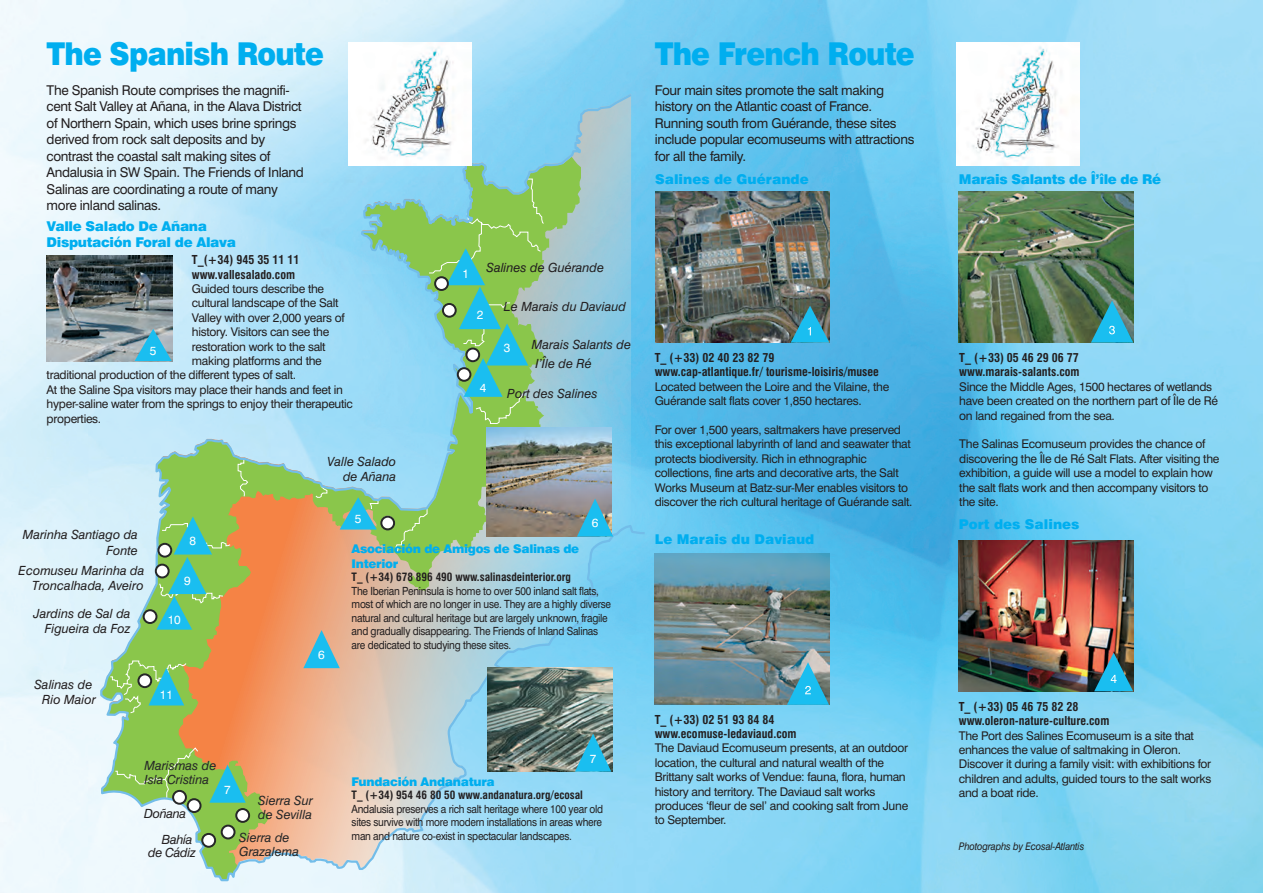
<style>
.page{position:relative;width:1263px;height:893px;background:#fff}
.page>*{position:absolute;margin:0;border:0;box-sizing:border-box;transform-origin:0 0}
.t1{font:900 31.5px "Swiss 721 BT";letter-spacing:-.03em;color:#00aeef;scale:.9 1}
.t2{font:13.5px/16.5px "Swiss 721 BT";letter-spacing:-.025em;color:#231f20}
.t3{font:900 13.5px/16.2px "Swiss 721 BT";letter-spacing:-.025em;color:#00aeef}
.t4{font:900 13.5px "Swiss 721 BT";color:#00aeef}
.t5{font:italic 12.6px/15.1px "Swiss 721 BT";color:#231f20;text-align:right}
.t6{font:italic 12.6px/13.5px "Swiss 721 BT";color:#262728}
.t7{font:italic 12.6px/13.5px "Swiss 721 BT";letter-spacing:-.025em;color:#231f20;text-align:right}
.t8{font:12px/14.4px "Swiss 721 BT";letter-spacing:-.025em;color:#231f20}
.t9{font:700 condensed 12px/14.4px "Swiss 721 BT";color:#231f20}
.t10{font:900 12px/14.4px "Swiss 721 BT";letter-spacing:-.025em;color:#00aeef}
.t11{font:12px "Swiss 721 BT";color:#fff}
.t12{font:11.25px/13.5px "Swiss 721 BT";letter-spacing:-.025em;color:#231f20;text-align:justify;scale:.9 1}
.t13{font:700 condensed 11.25px "Swiss 721 BT";color:#231f20}
.t14{font:italic 10.5px "Swiss 721 BT";letter-spacing:-.015em;color:#231f20;scale:.9 1}
</style>
<div class="page">
<img style="left:0;top:0;width:1263px;height:893px">
<svg style="left:99px;top:92px;width:548px;height:792px;background:#b0d0c9"></svg>
<svg style="left:428px;top:178px;width:117px;height:219px;background:#7ec68e"></svg>
<div style="left:458px;top:368px;width:12px;height:13px;background:#fff;border-radius:50%"></div>
<div style="left:457px;top:367px;width:14px;height:15px;border:2px solid #262728;border-radius:50%"></div>
<div style="left:466px;top:348px;width:13px;height:13px;background:#fff;border-radius:50%"></div>
<div style="left:465px;top:348px;width:15px;height:14px;border:2px solid #262728;border-radius:50%"></div>
<div style="left:158px;top:544px;width:13px;height:13px;background:#fff;border-radius:50%"></div>
<div style="left:157px;top:543px;width:15px;height:15px;border:2px solid #262728;border-radius:50%"></div>
<div style="left:156px;top:565px;width:13px;height:12px;background:#fff;border-radius:50%"></div>
<div style="left:155px;top:564px;width:15px;height:14px;border:2px solid #262728;border-radius:50%"></div>
<div style="left:144px;top:610px;width:12px;height:13px;background:#fff;border-radius:50%"></div>
<div style="left:143px;top:609px;width:14px;height:15px;border:2px solid #262728;border-radius:50%"></div>
<div style="left:173px;top:791px;width:13px;height:13px;background:#fff;border-radius:50%"></div>
<div style="left:172px;top:790px;width:15px;height:15px;border:2px solid #262728;border-radius:50%"></div>
<div style="left:188px;top:799px;width:13px;height:13px;background:#fff;border-radius:50%"></div>
<div style="left:187px;top:798px;width:15px;height:15px;border:2px solid #262728;border-radius:50%"></div>
<div style="left:202px;top:834px;width:13px;height:13px;background:#fff;border-radius:50%"></div>
<div style="left:201px;top:833px;width:15px;height:15px;border:2px solid #262728;border-radius:50%"></div>
<img style="left:349px;top:43px;width:123px;height:123px">
<img style="left:957px;top:43px;width:123px;height:123px">
<img style="left:47px;top:255px;width:125px;height:106px">
<img style="left:486px;top:427px;width:126px;height:109px">
<img style="left:959px;top:191px;width:174px;height:152px">
<img style="left:655px;top:554px;width:174px;height:151px">
<img style="left:959px;top:540px;width:174px;height:151px">
<img style="left:655px;top:191px;width:174px;height:152px">
<img style="left:487px;top:668px;width:125px;height:104px">
<svg style="left:135px;top:329px;width:37px;height:32px"></svg>
<svg style="left:1091px;top:301px;width:42px;height:42px;background:#35959f"></svg>
<svg style="left:791px;top:306px;width:38px;height:37px"></svg>
<svg style="left:787px;top:662px;width:42px;height:43px;background:#58abc3"></svg>
<svg style="left:1094px;top:653px;width:39px;height:38px"></svg>
<svg style="left:575px;top:734px;width:36px;height:38px"></svg>
<svg style="left:577px;top:499px;width:36px;height:38px"></svg>
<svg style="left:303px;top:630px;width:37px;height:38px"></svg>
<h1 class="t1" style="left:47px;top:35px;width:310px">The Spanish Route</h1>
<h1 class="t1" style="left:655px;top:35px;width:290px">The French Route</h1>
<p class="t2" style="left:47px;top:82px;width:259px">The Spanish Route comprises the magnifi&shy;cent Salt Valley at Añana, in the Alava District of Northern Spain, which uses brine springs derived from rock salt deposits and by contrast the coastal salt making sites of Andalusia in SW Spain. The Friends of Inland Salinas are coordinating a route of many more inland salinas.</p>
<p class="t2" style="left:655px;top:82px;width:261px">Four main sites promote the salt making history on the Atlantic coast of France.<br>Running south from Guérande, these sites include popular ecomuseums with attractions for all the family.</p>
<p class="t4" style="left:655px;top:171px;width:155px">Salines de Guérande</p>
<p class="t3" style="left:959px;top:171px;width:204px">Marais Salants de Î’île de Ré</p>
<p class="t3" style="left:47px;top:218px;width:191px">Valle Salado De Añana<br>Disputación Foral de Alava</p>
<p class="t9" style="left:192px;top:253px;width:109px">T_(+34) 945 35 11 11 www.vallesalado.com</p>
<p class="t8" style="left:192px;top:281px;width:134px">Guided tours describe the</p>
<p class="t8" style="left:192px;top:296px;width:148px">cultural landscape of the Salt</p>
<p class="t8" style="left:192px;top:310px;width:154px">Valley with over 2,000 years of</p>
<p class="t8" style="left:192px;top:325px;width:139px">history. Visitors can see the</p>
<p class="t8" style="left:192px;top:339px;width:135px">restoration work to the salt</p>
<p class="t8" style="left:192px;top:353px;width:131px">making platforms and the</p>
<p class="t8" style="left:47px;top:368px;width:251px">traditional production of the different types of salt.</p>
<p class="t8" style="left:47px;top:382px;width:298px">At the Saline Spa visitors may place their hands and feet in</p>
<p class="t8" style="left:47px;top:397px;width:308px">hyper-saline water from the springs to enjoy their therapeutic</p>
<p class="t8" style="left:47px;top:411px;width:56px">properties.</p>
<p class="t11" style="left:150px;top:343px;width:8px">5</p>
<p class="t5" style="left:327px;top:454px;width:70px">Valle Salado de Añana</p>
<p class="t11" style="left:355px;top:512px;width:8px">5</p>
<p class="t11" style="left:462px;top:266px;width:8px">1</p>
<p class="t5" style="left:486px;top:260px;width:119px">Salines de Guérande</p>
<p class="t11" style="left:477px;top:307px;width:8px">2</p>
<p class="t11" style="left:480px;top:380px;width:8px">4</p>
<p class="t5" style="left:504px;top:299px;width:123px">Le Marais du Daviaud</p>
<p class="t5" style="left:532px;top:334px;width:101px;line-height:19.6px;text-align:left">Marais Salants de<br>I’Île de Ré</p>
<p class="t11" style="left:504px;top:341px;width:8px">3</p>
<p class="t5" style="left:507px;top:386px;width:92px">Port des Salines</p>
<p class="t11" style="left:592px;top:516px;width:8px">6</p>
<p class="t5" style="left:23px;top:527px;width:117px;line-height:15.8px">Marinha Santiago da<br>Fonte</p>
<p class="t5" style="left:19px;top:563px;width:127px;line-height:14.5px">Ecomuseu Marinha da<br>Troncalhada, Aveiro</p>
<p class="t5" style="left:34px;top:607px;width:98px;line-height:14.5px">Jardins de Sal da<br>Figueira da Foz</p>
<p class="t11" style="left:190px;top:534px;width:8px">8</p>
<p class="t11" style="left:184px;top:574px;width:8px">9</p>
<p class="t11" style="left:168px;top:612px;width:15px">10</p>
<p class="t5" style="left:34px;top:677px;width:63px">Salinas de<br>Rio Maior</p>
<p class="t11" style="left:160px;top:687px;width:15px">11</p>
<p class="t6" style="left:144px;top:759px;width:74px">Marismas de<br>Isla Cristina</p>
<p class="t11" style="left:224px;top:782px;width:8px">7</p>
<p class="t11" style="left:318px;top:647px;width:8px">6</p>
<p class="t6" style="left:258px;top:794px;width:56px">Sierra Sur</p>
<p class="t5" style="left:144px;top:806px;width:44px">Doñana</p>
<p class="t6" style="left:258px;top:807px;width:55px">de Sevilla</p>
<p class="t7" style="left:148px;top:832px;width:49px">Bahía de Cádiz</p>
<p class="t6" style="left:239px;top:831px;width:61px">Sierra de<br>Grazalema</p>
<p class="t10" style="left:352px;top:542px;width:229px">Asociación de Amigos de Salinas de<br>Interior</p>
<p class="t13" style="left:352px;top:570px;width:221px">T_ (+34) 678 896 490 www.salinasdeinterior.org</p>
<p class="t12" style="left:352px;top:584px;width:290px;text-align:left">The Iberian Peninsula is home to over 500 inland salt flats, most of which are no longer in use. They are a highly diverse natural and cultural heritage but are largely unknown, fragile and gradually disappearing. The Friends of Inland Salinas are dedicated to studying these sites.</p>
<p class="t11" style="left:590px;top:751px;width:8px">7</p>
<p class="t10" style="left:352px;top:774px;width:145px">Fundación Andanatura</p>
<p class="t13" style="left:352px;top:788px;width:233px">T_ (+34) 954 46 80 50 www.andanatura.org/ecosal</p>
<p class="t12" style="left:352px;top:802px;width:281px">Andalusia preserves a rich salt heritage where 100 year old sites survive with more modern installations in areas where man and nature co-exist in spectacular landscapes.</p>
<p class="t9" style="left:655px;top:350px;width:226px">T_ (+33) 02 40 23 82 79 www.cap-atlantique.fr/ tourisme-loisiris/musee</p>
<p class="t8" style="left:655px;top:379px;width:236px">Located between the Loire and the Vilaine, the<br>Guérande salt flats cover 1,850 hectares.</p>
<p class="t8" style="left:655px;top:422px;width:259px">For over 1,500 years, saltmakers have preserved this exceptional labyrinth of land and seawater that protects biodiversity. Rich in ethnographic collections, fine arts and decorative arts, the Salt Works Museum at Batz-sur-Mer enables visitors to discover the rich cultural heritage of Guérande salt.</p>
<p class="t4" style="left:655px;top:531px;width:161px">Le Marais du Daviaud</p>
<p class="t9" style="left:655px;top:712px;width:143px">T_ (+33) 02 51 93 84 84 www.ecomuse-ledaviaud.com</p>
<p class="t8" style="left:655px;top:741px;width:255px">The Daviaud Ecomuseum presents, at an outdoor location, the cultural and natural wealth of the Brittany salt works of Vendue: fauna, flora, human history and territory. The Daviaud salt works produces ‘fleur de sel’ and cooking salt from June to September.</p>
<p class="t9" style="left:959px;top:350px;width:122px">T_ (+33) 05 46 29 06 77 www.marais-salants.com</p>
<p class="t8" style="left:959px;top:379px;width:260px">Since the Middle Ages, 1500 hectares of wetlands have been created on the northern part of Île de Ré on land regained from the sea.</p>
<p class="t8" style="left:959px;top:437px;width:262px">The Salinas Ecomuseum provides the chance of discovering the Île de Ré Salt Flats. After visiting the exhibition, a guide will use a model to explain how the salt flats work and then accompany visitors to the site.</p>
<p class="t4" style="left:959px;top:516px;width:122px">Port des Salines</p>
<p class="t9" style="left:959px;top:699px;width:152px">T_ (+33) 05 46 75 82 28 www.oleron-nature-culture.com</p>
<p class="t8" style="left:959px;top:728px;width:254px">The Port des Salines Ecomuseum is a site that enhances the value of saltmaking in Oleron.<br>Discover it during a family visit: with exhibitions for children and adults, guided tours to the salt works and a boat ride.</p>
<p class="t14" style="left:959px;top:839px;width:141px">Photographs by Ecosal-Atlantis</p>
</div>
